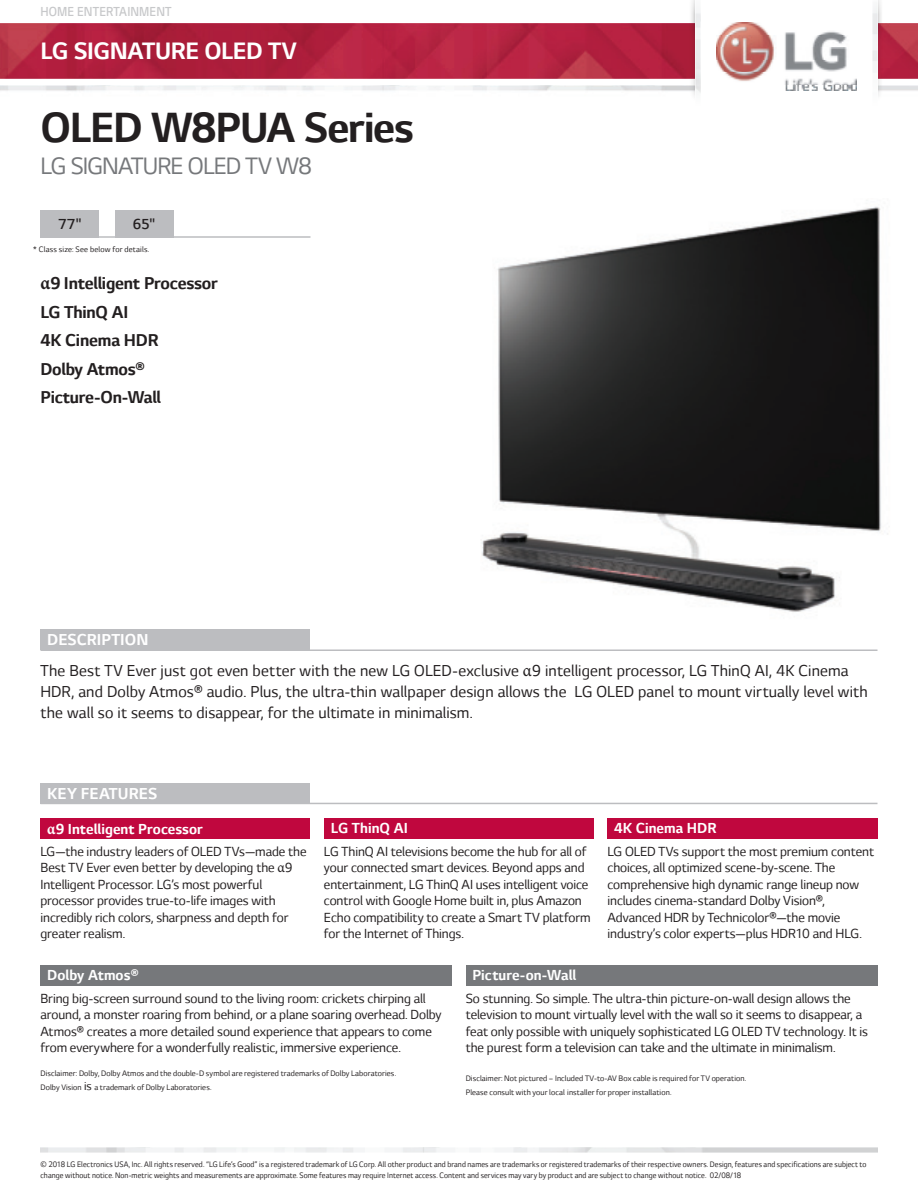
<style>
.page{position:relative;width:918px;height:1188px;background:#fff}
.page>*{position:absolute;margin:0;border:0;box-sizing:border-box;transform-origin:0 0}
.t1{font:700 48px "LG Smart";letter-spacing:-.025em;color:#231f20}
.t2{font:27px "LG Smart";letter-spacing:-.035em;color:#76787b}
.t3{font:700 27px "LG Smart";letter-spacing:-.015em;color:#fff}
.t4{font:700 19.5px/28.5px "LG Smart";letter-spacing:-.01em;color:#231f20}
.t5{font:18px/21px "LG Smart";letter-spacing:.005em;color:#231f20}
.t6{font:700 18px "LG Smart";letter-spacing:.005em;color:#fff}
.t7{font:700 16.5px "LG Smart";letter-spacing:.005em;color:#fff}
.t8{font:300 16.5px "LG Smart";color:#231f20}
.t9{font:15px/16.5px "LG Smart";letter-spacing:-.005em;color:#231f20}
.t10{font:300 14.85px "LG Smart";letter-spacing:.005em;color:#c7c8ca;scale:.91 1}
.t11{font:9px/10.5px "LG Smart";letter-spacing:.01em;color:#231f20;scale:.95 1}
.t12{font:9px/14.1px "LG Smart";letter-spacing:.01em;color:#231f20}
.s1{font-family:"Minion Pro"}
.s2{font-size:13.5px}
</style>
<div class="page">
<img style="left:0;top:23px;width:918px;height:68px">
<div style="left:0;top:79px;width:918px;height:6px;background:#fff"></div>
<div style="left:690px;top:0;width:193px;height:103px;background:#231f20;opacity:.4"></div>
<div style="left:698px;top:0;width:177px;height:108px;background:#fff"></div>
<div style="left:690px;top:0;width:193px;height:42px;background:#231f20;opacity:.4"></div>
<div style="left:698px;top:0;width:177px;height:54px;background:#fff"></div>
<img style="left:695px;top:22px;width:5px;height:47px">
<img style="left:873px;top:22px;width:4px;height:47px">
<div style="left:695px;top:69px;width:183px;height:39px;background:#fff"></div>
<div style="left:0;top:0;width:918px;height:22px;background:#fff"></div>
<img style="left:716px;top:23px;width:140px;height:68px">
<img style="left:40px;top:1147px;width:838px;height:5px">
<img style="left:481px;top:206px;width:407px;height:406px">
<div style="left:41px;top:783px;width:270px;height:20px;background:#bcbdc0"></div>
<div style="left:41px;top:630px;width:270px;height:20px;background:#bcbdc0"></div>
<div style="left:41px;top:210px;width:58px;height:28px;background:#bcbdc0"></div>
<div style="left:115px;top:210px;width:59px;height:28px;background:#bcbdc0"></div>
<hr style="left:41px;top:649px;width:837px;height:2px;background:#bcbdc0">
<hr style="left:41px;top:803px;width:837px;height:1px;background:#bcbdc0">
<hr style="left:41px;top:236px;width:270px;height:2px;background:#bcbdc0">
<div style="left:41px;top:818px;width:270px;height:20px;background:#c0073e"></div>
<div style="left:324px;top:818px;width:270px;height:20px;background:#c0073e"></div>
<div style="left:608px;top:818px;width:270px;height:20px;background:#c0073e"></div>
<div style="left:41px;top:965px;width:411px;height:20px;background:#76787b"></div>
<div style="left:466px;top:965px;width:412px;height:20px;background:#76787b"></div>
<p class="t10" style="left:40px;top:3px;width:146px">HOME ENTERTAINMENT</p>
<h2 class="t3" style="left:40px;top:41px;width:258px">LG SIGNATURE OLED TV</h2>
<h1 class="t1" style="left:40px;top:110px;width:375px">OLED W8PUA Series</h1>
<h2 class="t2" style="left:40px;top:156px;width:273px">LG SIGNATURE OLED TV W8</h2>
<p class="t8" style="left:58px;top:213px;width:25px">77"</p>
<p class="t8" style="left:133px;top:213px;width:24px">65"</p>
<p class="t12" style="left:33px;top:243px;width:118px">* Class size: See below for details.</p>
<h3 class="t4" style="left:40px;top:271px;width:179px"><span class="s1">α</span>9 Intelligent Processor<br>LG ThinQ AI<br>4K Cinema HDR<br>Dolby Atmos®<br>Picture-On-Wall</h3>
<p class="t6" style="left:47px;top:633px;width:103px">DESCRIPTION</p>
<p class="t5" style="left:40px;top:661px;width:829px">The Best TV Ever just got even better with the new LG OLED-exclusive <span class="s1">α</span>9 intelligent processor, LG ThinQ AI, 4K Cinema<br>HDR, and Dolby Atmos® audio. Plus, the ultra-thin wallpaper design allows the LG OLED panel to mount virtually level with the wall so it seems to disappear, for the ultimate in minimalism.</p>
<p class="t6" style="left:47px;top:787px;width:111px">KEY FEATURES</p>
<p class="t7" style="left:47px;top:823px;width:157px"><span class="s1">α</span>9 Intelligent Processor</p>
<p class="t7" style="left:331px;top:822px;width:79px">LG ThinQ AI</p>
<p class="t7" style="left:614px;top:822px;width:104px">4K Cinema HDR</p>
<p class="t9" style="left:40px;top:844px;width:268px">LG—the industry leaders of OLED TVs—made the Best TV Ever even better by developing the <span class="s1">α</span>9<br>Intelligent Processor. LG’s most powerful processor provides true-to-life images with incredibly rich colors, sharpness and depth for greater realism.</p>
<p class="t9" style="left:324px;top:844px;width:268px">LG ThinQ AI televisions become the hub for all of your connected smart devices. Beyond apps and entertainment, LG ThinQ AI uses intelligent voice control with Google Home built in, plus Amazon Echo compatibility to create a Smart TV platform for the Internet of Things.</p>
<p class="t9" style="left:607px;top:844px;width:268px">LG OLED TVs support the most premium content choices, all optimized scene-by-scene. The comprehensive high dynamic range lineup now includes cinema-standard Dolby Vision®, Advanced HDR by Technicolor®—the movie industry’s color experts—plus HDR10 and HLG.</p>
<p class="t7" style="left:47px;top:969px;width:93px">Dolby Atmos®</p>
<p class="t9" style="left:40px;top:991px;width:403px">Bring big-screen surround sound to the living room: crickets chirping all around, a monster roaring from behind, or a plane soaring overhead. Dolby Atmos® creates a more detailed sound experience that appears to come from everywhere for a wonderfully realistic, immersive experience.</p>
<p class="t12" style="left:40px;top:1067px;width:357px">Disclaimer: Dolby, Dolby Atmos and the double-D symbol are registered trademarks of Dolby Laboratories.<br>Dolby Vision <span class="s2">is</span> a trademark of Dolby Laboratories.</p>
<p class="t7" style="left:472px;top:969px;width:105px">Picture-on-Wall</p>
<p class="t9" style="left:466px;top:991px;width:404px">So stunning. So simple. The ultra-thin picture-on-wall design allows the television to mount virtually level with the wall so it seems to disappear, a feat only possible with uniquely sophisticated LG OLED TV technology. It is the purest form a television can take and the ultimate in minimalism.</p>
<p class="t12" style="left:466px;top:1072px;width:282px">Disclaimer: Not pictured – Included TV-to-AV Box cable is required for TV operation.<br>Please consult with your local installer for proper installation.</p>
<p class="t11" style="left:40px;top:1160px;width:871px">© 2018 LG Electronics USA, Inc. All rights reserved. “LG Life’s Good” is a registered trademark of LG Corp. All other product and brand names are trademarks or registered trademarks of their respective owners. Design, features and specifications are subject to change without notice. Non-metric weights and measurements are approximate. Some features may require Internet access. Content and services may vary by product and are subject to change without notice. 02/08/18</p>
</div>
